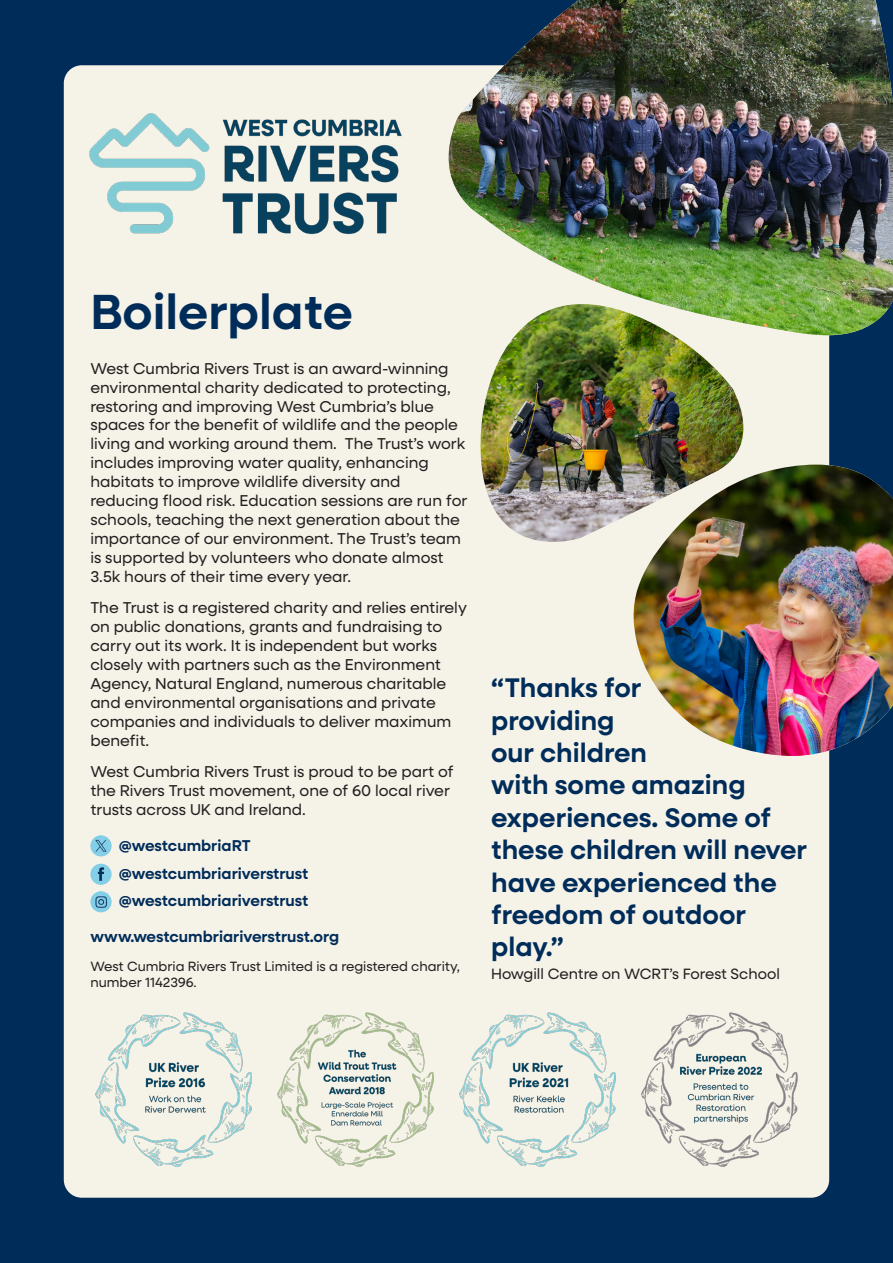
<style>
.page{position:relative;width:893px;height:1263px;background:#002c59}
.page>*{position:absolute;margin:0;border:0;box-sizing:border-box;transform-origin:0 0}
.t1{font:600 49.5px "Neulis Sans";color:#002c59}
.t2{font:600 27px/32.4px "Neulis Sans";color:#002c59}
.t3{font:15.75px/18.9px "Neulis Sans";color:#231f20}
.t4{font:600 15.75px "Neulis Sans";color:#002c59}
.t5{font:15px "Neulis Sans";color:#231f20}
.t6{font:13.5px/16.2px "Neulis Sans";color:#231f20}
</style>
<div class="page">
<div style="left:64px;top:65px;width:765px;height:1133px;background:#f5f2e8;border-radius:18px"></div>
<img style="left:90px;top:835px;width:22px;height:21px;border-radius:11px">
<img style="left:90px;top:864px;width:22px;height:21px;border-radius:11px">
<img style="left:90px;top:891px;width:22px;height:21px;border-radius:11px">
<img style="left:63px;top:65px;width:366px;height:225px">
<img style="left:447px;top:0;width:446px;height:335px">
<img style="left:95px;top:1012px;width:703px;height:155px">
<img style="left:474px;top:304px;width:278px;height:238px">
<svg style="left:633px;top:460px;width:197px;height:297px"></svg>
<img style="left:633px;top:465px;width:260px;height:291px">
<p class="t1" style="left:90px;top:276px;width:264px">Boilerplate</p>
<p class="t3" style="left:90px;top:358px;width:379px">West Cumbria Rivers Trust is an award-winning environmental charity dedicated to protecting, restoring and improving West Cumbria’s blue spaces for the benefit of wildlife and the people living and working around them. The Trust’s work includes improving water quality, enhancing habitats to improve wildlife diversity and reducing flood risk. Education sessions are run for schools, teaching the next generation about the importance of our environment. The Trust’s team is supported by volunteers who donate almost 3.5k hours of their time every year.</p>
<p class="t3" style="left:90px;top:597px;width:378px">The Trust is a registered charity and relies entirely on public donations, grants and fundraising to carry out its work. It is independent but works closely with partners such as the Environment Agency, Natural England, numerous charitable and environmental organisations and private companies and individuals to deliver maximum benefit.</p>
<p class="t3" style="left:90px;top:761px;width:365px">West Cumbria Rivers Trust is proud to be part of the Rivers Trust movement, one of 60 local river trusts across UK and Ireland.</p>
<p class="t4" style="left:119px;top:834px;width:133px">@westcumbriaRT</p>
<p class="t4" style="left:119px;top:862px;width:191px">@westcumbriariverstrust</p>
<p class="t4" style="left:119px;top:889px;width:191px">@westcumbriariverstrust</p>
<p class="t4" style="left:90px;top:925px;width:250px">www.westcumbriariverstrust.org</p>
<p class="t6" style="left:90px;top:957px;width:371px">West Cumbria Rivers Trust Limited is a registered charity, number 1142396.</p>
<p class="t2" style="left:491px;top:670px;width:317px">“Thanks for<br>providing<br>our children<br>with some amazing experiences. Some of these children will never have experienced the freedom of outdoor play.”</p>
<p class="t5" style="left:491px;top:963px;width:290px">Howgill Centre on WCRT’s Forest School</p>
</div>
